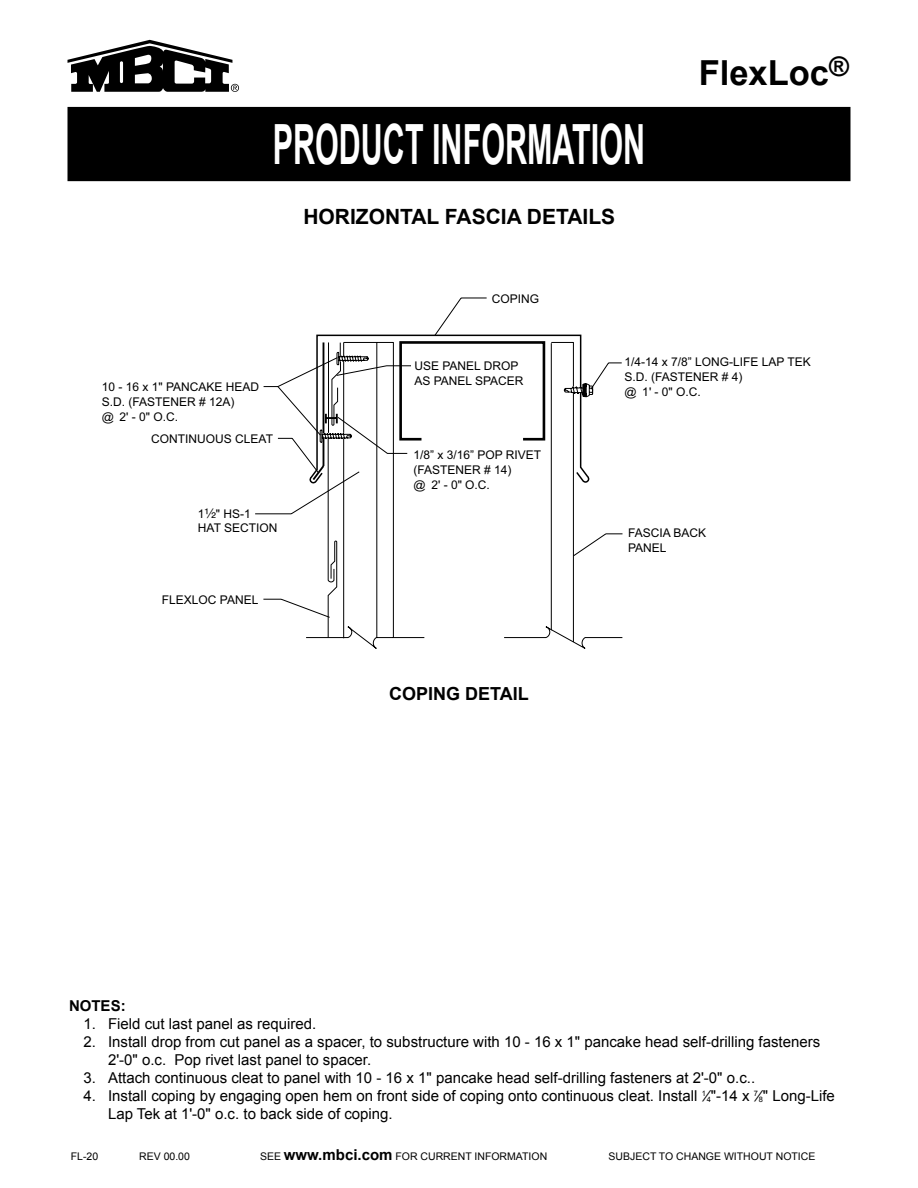
<style>
.page{position:relative;width:918px;height:1188px;background:#fff}
.page>*{position:absolute;margin:0;border:0;box-sizing:border-box;transform-origin:0 0}
.t1{font:700 55.5px "Arial";color:#fff;scale:.55 1}
.t2{font:700 34.5px "Arial";color:#000}
.t3{font:700 21px "Arial";color:#000}
.t4{font:700 18px "Arial";color:#000}
.t5{font:15px/18px "Arial";color:#000}
.t6{font:700 15px "Arial";color:#000}
.t7{font:12px/15px "Arial";color:#000}
.t8{font:10.5px "Arial";color:#000}
.s1{font-family:"Helvetica Fraction";font-size:13.5px}
.s2{font-size:7.5px}
.s3{font-weight:700;font-size:15px}
</style>
<div class="page">
<div style="left:68px;top:108px;width:782px;height:72px;background:#000"></div>
<div style="left:68px;top:107px;width:782px;height:74px;border:2px solid #000"></div>
<svg style="left:68px;top:40px;width:171px;height:52px"></svg>
<svg style="left:277px;top:334px;width:309px;height:315px"></svg>
<svg style="left:327px;top:342px;width:267px;height:297px"></svg>
<h1 class="t1" style="left:273px;top:107px;width:679px">PRODUCT INFORMATION</h1>
<h3 class="t3" style="left:303px;top:202px;width:313px">HORIZONTAL FASCIA DETAILS</h3>
<h2 class="t2" style="left:699px;top:50px;width:152px">FlexLoc<sup>®</sup></h2>
<p class="t7" style="left:102px;top:380px;width:159px">10 - 16 x 1" PANCAKE HEAD<br>S.D. (FASTENER # 12A)<br>@ 2' - 0" O.C.</p>
<p class="t7" style="left:492px;top:292px;width:49px">COPING</p>
<p class="t7" style="left:414px;top:358px;width:111px">USE PANEL DROP<br>AS PANEL SPACER</p>
<p class="t7" style="left:624px;top:355px;width:188px">1/4-14 x 7/8” LONG-LIFE LAP TEK<br>S.D. (FASTENER # 4)<br>@ 1' - 0" O.C.</p>
<p class="t7" style="left:151px;top:432px;width:123px">CONTINUOUS CLEAT</p>
<p class="t7" style="left:198px;top:507px;width:81px;line-height:13.6px">1<span class="s1">¹⁄₂</span>" HS-1<br>HAT SECTION</p>
<p class="t7" style="left:162px;top:593px;width:98px">FLEXLOC PANEL</p>
<p class="t7" style="left:413px;top:447px;width:129px">1/8” x 3/16” POP RIVET (FASTENER # 14)<br>@ 2' - 0" O.C.</p>
<p class="t4" style="left:389px;top:682px;width:141px">COPING DETAIL</p>
<p class="t7" style="left:628px;top:525px;width:80px">FASCIA BACK<br>PANEL</p>
<p class="t6" style="left:69px;top:996px;width:58px">NOTES:</p>
<p class="t5" style="left:83px;top:1015px;width:234px">1. Field cut last panel as required.</p>
<p class="t5" style="left:108px;top:1033px;width:714px;text-indent:-25px">2. Install drop from cut panel as a spacer, to substructure with 10 - 16 x 1" pancake head self-drilling fasteners<br>2'-0" o.c. Pop rivet last panel to spacer.</p>
<p class="t5" style="left:83px;top:1069px;width:673px">3. Attach continuous cleat to panel with 10 - 16 x 1" pancake head self-drilling fasteners at 2'-0" o.c..</p>
<p class="t5" style="left:108px;top:1087px;width:728px;text-indent:-25px">4. Install coping by engaging open hem on front side of coping onto continuous cleat. Install <sup>1</sup>⁄<span class="s2">4</span>"-14 x <sup>7</sup>⁄<span class="s2">8</span>" Long-Life<br>Lap Tek at 1'-0" o.c. to back side of coping.</p>
<p class="t8" style="left:71px;top:1149px;width:29px">FL-20</p>
<p class="t8" style="left:139px;top:1149px;width:52px">REV 00.00</p>
<p class="t8" style="left:260px;top:1149px;width:289px">SEE <span class="s3">www.mbci.com</span> FOR CURRENT INFORMATION</p>
<p class="t8" style="left:609px;top:1149px;width:208px">SUBJECT TO CHANGE WITHOUT NOTICE</p>
</div>
